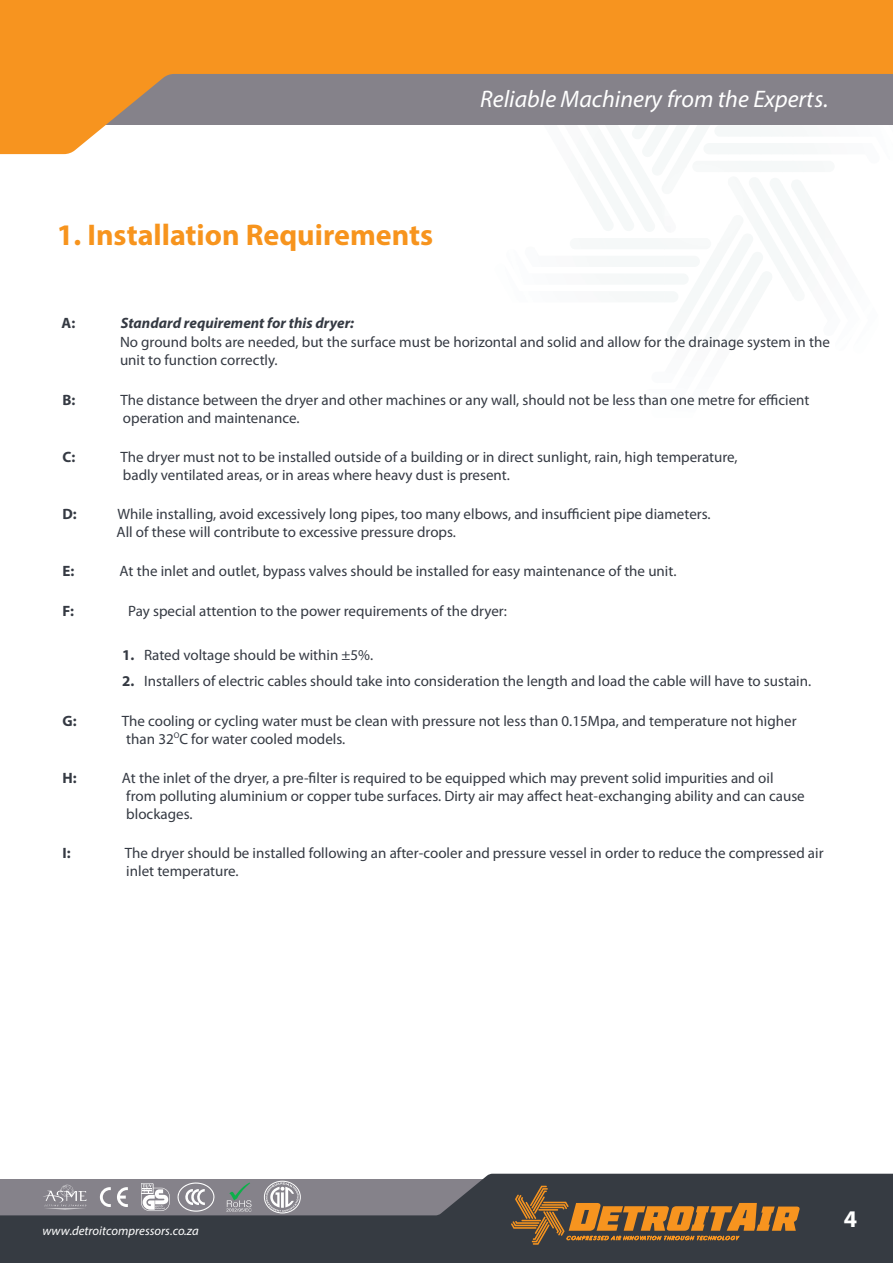
<style>
.page{position:relative;width:893px;height:1263px;background:#fff}
.page>*{position:absolute;margin:0;border:0;box-sizing:border-box;transform-origin:0 0}
.t1{font:700 30px "Myriad Pro";color:#f7941d}
.t2{font:italic 24px "Myriad Pro";color:#fff}
.t3{font:700 24px "Myriad Pro";color:#fff}
.Body_Text{font:15px/18px "Myriad Pro";color:#353a43}
.Body_Text-2{font:italic 700 15px "Myriad Pro";color:#353a43}
.Body_Text-3{font:700 15px "Myriad Pro";color:#353a43}
.t4{font:italic 12.75px "Myriad Pro";color:#fff}
.s1{font-weight:700}
</style>
<div class="page">
<svg style="left:0;top:1174px;width:893px;height:89px;background:#51545a"></svg>
<svg style="left:42px;top:1185px;width:44px;height:24px"></svg>
<svg style="left:100px;top:1187px;width:11px;height:20px"></svg>
<svg style="left:117px;top:1187px;width:11px;height:20px"></svg>
<svg style="left:141px;top:1183px;width:29px;height:28px"></svg>
<svg style="left:177px;top:1182px;width:38px;height:30px"></svg>
<svg style="left:226px;top:1182px;width:26px;height:29px"></svg>
<svg style="left:266px;top:1182px;width:33px;height:30px"></svg>
<div style="left:264px;top:1181px;width:37px;height:32px;border:1px solid #fff;border-radius:50%"></div>
<svg style="left:511px;top:1186px;width:289px;height:77px;background:#675139"></svg>
<svg style="left:0;top:0;width:893px;height:154px;fill:#f7941f"></svg>
<p class="t1" style="left:57px;top:215px;width:378px">1. Installation Requirements</p>
<h2 class="t2" style="left:480px;top:85px;width:350px">Reliable Machinery from the Experts.</h2>
<p class="Body_Text-3" style="left:62px;top:313px;width:15px">A:</p>
<p class="Body_Text-2" style="left:121px;top:313px;width:235px">Standard requirement for this dryer:</p>
<p class="Body_Text" style="left:120px;top:333px;width:711px">No ground bolts are needed, but the surface must be horizontal and solid and allow for the drainage system in the</p>
<p class="Body_Text" style="left:120px;top:351px;width:159px">unit to function correctly.</p>
<p class="Body_Text-3" style="left:62px;top:390px;width:14px">B:</p>
<p class="Body_Text" style="left:121px;top:390px;width:690px">The distance between the dryer and other machines or any wall, should not be less than one metre for efficient</p>
<p class="Body_Text" style="left:123px;top:408px;width:178px">operation and maintenance.</p>
<p class="Body_Text-3" style="left:62px;top:447px;width:14px">C:</p>
<p class="Body_Text" style="left:120px;top:448px;width:619px">The dryer must not to be installed outside of a building or in direct sunlight, rain, high temperature,</p>
<p class="Body_Text" style="left:123px;top:466px;width:388px">badly ventilated areas, or in areas where heavy dust is present.</p>
<p class="Body_Text-3" style="left:62px;top:504px;width:16px">D:</p>
<p class="Body_Text" style="left:117px;top:505px;width:595px">While installing, avoid excessively long pipes, too many elbows, and insufficient pipe diameters.</p>
<p class="Body_Text" style="left:117px;top:523px;width:341px">All of these will contribute to excessive pressure drops.</p>
<p class="Body_Text-3" style="left:62px;top:562px;width:13px">E:</p>
<p class="Body_Text" style="left:120px;top:562px;width:558px">At the inlet and outlet, bypass valves should be installed for easy maintenance of the unit.</p>
<p class="Body_Text-3" style="left:62px;top:601px;width:13px">F:</p>
<p class="Body_Text" style="left:128px;top:601px;width:380px">Pay special attention to the power requirements of the dryer:</p>
<p class="Body_Text" style="left:122px;top:646px;width:253px"><span class="s1">1.</span> Rated voltage should be within ±5%.</p>
<p class="Body_Text" style="left:122px;top:672px;width:691px"><span class="s1">2.</span> Installers of electric cables should take into consideration the length and load the cable will have to sustain.</p>
<p class="Body_Text-3" style="left:62px;top:711px;width:16px">G:</p>
<p class="Body_Text" style="left:126px;top:711px;width:672px;text-indent:-5px">The cooling or cycling water must be clean with pressure not less than 0.15Mpa, and temperature not higher than 32<sup>O</sup>C for water cooled models.</p>
<p class="Body_Text-3" style="left:62px;top:768px;width:16px">H:</p>
<p class="Body_Text" style="left:122px;top:769px;width:684px">At the inlet of the dryer, a pre-filter is required to be equipped which may prevent solid impurities and oil from polluting aluminium or copper tube surfaces. Dirty air may affect heat-exchanging ability and can cause blockages.</p>
<p class="Body_Text-3" style="left:62px;top:843px;width:10px">I:</p>
<p class="Body_Text" style="left:125px;top:844px;width:700px">The dryer should be installed following an after-cooler and pressure vessel in order to reduce the compressed air inlet temperature.</p>
<p class="t4" style="left:43px;top:1222px;width:158px">www.detroitcompressors.co.za</p>
<h2 class="t3" style="left:844px;top:1203px;width:15px">4</h2>
</div>
